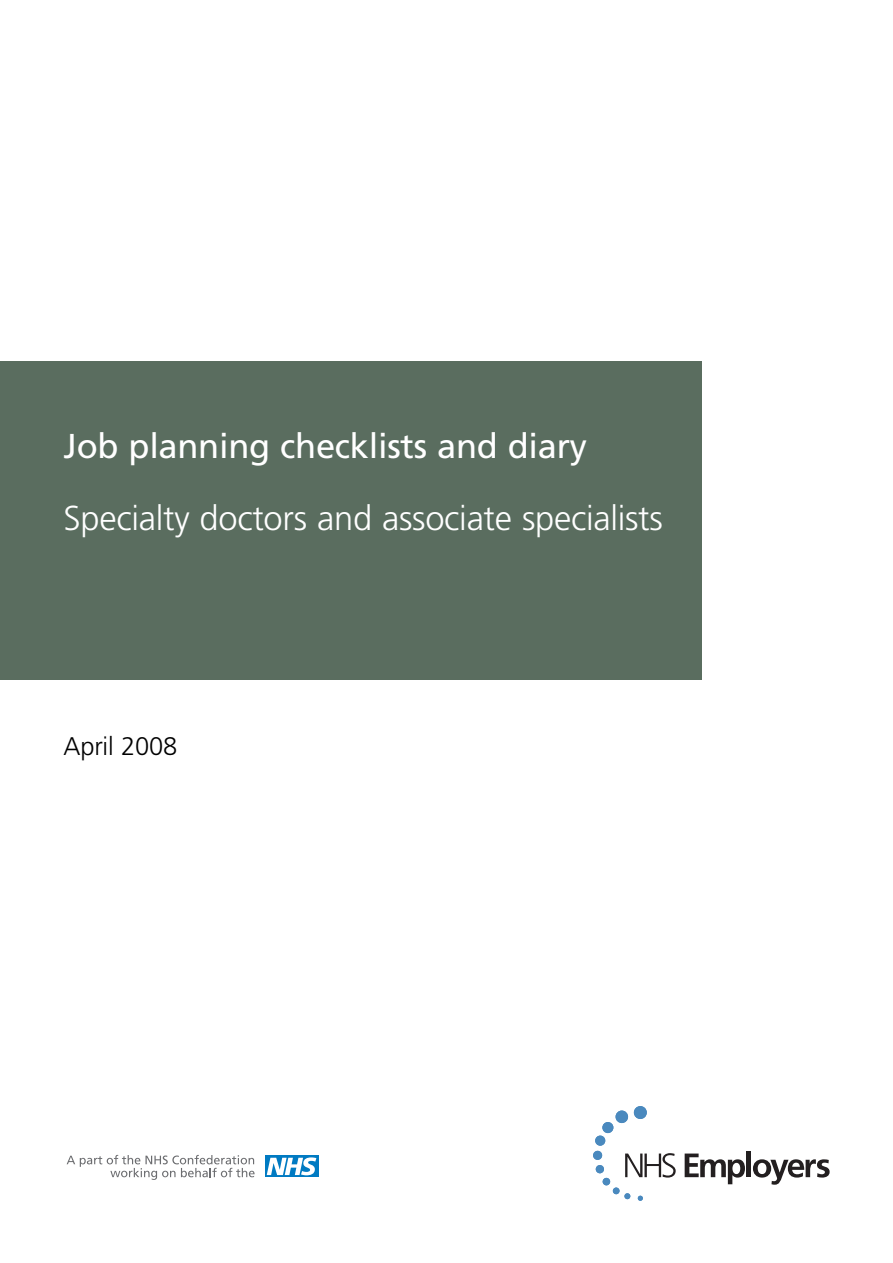
<style>
.page{position:relative;width:893px;height:1263px;background:#fff}
.page>*{position:absolute;margin:0;border:0;box-sizing:border-box;transform-origin:0 0}
.t1{font:300 34.5px "Frutiger";letter-spacing:-.01em;color:#fff}
.t2{font:34.5px "Frutiger";letter-spacing:-.01em;color:#fff}
.t3{font:300 25.5px "Frutiger";letter-spacing:-.01em;color:#000}
</style>
<div class="page">
<div style="left:0;top:362px;width:701px;height:318px;background:#5a6d5f"></div>
<svg style="left:625px;top:1153px;width:51px;height:25px"></svg>
<svg style="left:685px;top:1154px;width:60px;height:30px"></svg>
<div style="left:746px;top:1152px;width:5px;height:25px;background:#231f20"></div>
<svg style="left:753px;top:1159px;width:76px;height:26px"></svg>
<svg style="left:638px;top:1196px;width:5px;height:5px"></svg>
<div style="left:593px;top:1151px;width:9px;height:9px;background:#4a89be;border-radius:50%"></div>
<div style="left:595px;top:1136px;width:10px;height:10px;background:#4a89be;border-radius:50%"></div>
<div style="left:602px;top:1122px;width:11px;height:11px;background:#4a89be;border-radius:50%"></div>
<div style="left:615px;top:1111px;width:13px;height:12px;background:#4a89be;border-radius:50%"></div>
<svg style="left:613px;top:1188px;width:17px;height:11px"></svg>
<div style="left:603px;top:1178px;width:7px;height:7px;background:#4a89be;border-radius:50%"></div>
<div style="left:596px;top:1165px;width:8px;height:8px;background:#4a89be;border-radius:50%"></div>
<div style="left:634px;top:1106px;width:13px;height:13px;background:#4a89be;border-radius:50%"></div>
<svg style="left:265px;top:1156px;width:53px;height:21px"></svg>
<svg style="left:267px;top:1157px;width:49px;height:18px"></svg>
<svg style="left:67px;top:1155px;width:188px;height:25px"></svg>
<p class="t2" style="left:64px;top:432px;width:525px">Job planning checklists and diary</p>
<p class="t1" style="left:64px;top:504px;width:601px">Specialty doctors and associate specialists</p>
<p class="t3" style="left:64px;top:736px;width:115px">April 2008</p>
</div>
